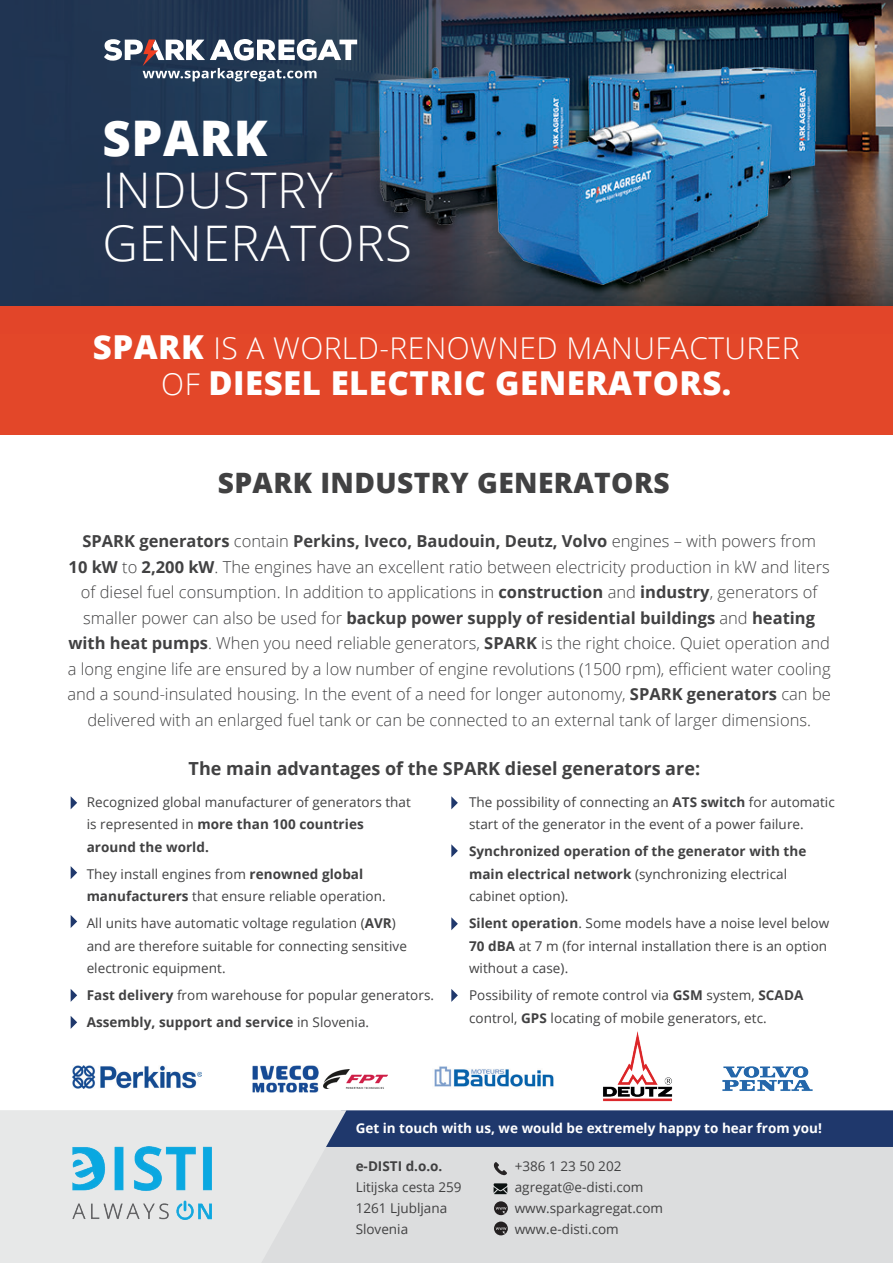
<style>
.page{position:relative;width:893px;height:1263px;background:#fff}
.page>*{position:absolute;margin:0;border:0;box-sizing:border-box;transform-origin:0 0}
.t1{font:300 49.05px/52.1px "Open Sans";letter-spacing:.015em;color:#fff}
.t2{font:800 49.05px "Open Sans";letter-spacing:.015em;color:#fff}
.t3{font:800 33px "Open Sans";letter-spacing:.015em;color:#fff}
.t4{font:300 30px "Open Sans";letter-spacing:.015em;color:#fff}
.t5{font:800 28.05px "Open Sans";letter-spacing:.015em;color:#414142}
.t6{font:700 18px "Open Sans";color:#414142}
.t7{font:300 16.5px/25.5px "Open Sans";color:#414142;text-align:center}
.t8{font:13.5px/22.5px "Open Sans";letter-spacing:.005em;color:#414142}
.t9{font:700 13.5px/22.5px "Open Sans";letter-spacing:.005em;color:#414142}
.t10{font:700 13.5px "Open Sans";color:#fff}
.s1{font-weight:800;font-size:33px}
.s2{font-weight:300;font-size:30px}
.s3{font-weight:700}
.s4{font-weight:400}
</style>
<div class="page">
<img style="left:0;top:0;width:893px;height:307px">
<div style="left:0;top:307px;width:893px;height:117px;background:#e24529"></div>
<div style="left:0;top:334px;width:893px;height:101px;background:#e34729"></div>
<svg style="left:71px;top:796px;width:6px;height:13px"></svg>
<svg style="left:451px;top:796px;width:7px;height:13px"></svg>
<svg style="left:71px;top:989px;width:6px;height:13px"></svg>
<svg style="left:71px;top:915px;width:6px;height:13px"></svg>
<svg style="left:71px;top:866px;width:6px;height:13px"></svg>
<svg style="left:451px;top:989px;width:7px;height:13px"></svg>
<svg style="left:451px;top:917px;width:7px;height:13px"></svg>
<svg style="left:451px;top:844px;width:7px;height:13px"></svg>
<img style="left:323px;top:1070px;width:65px;height:18px">
<img style="left:253px;top:1066px;width:66px;height:26px">
<img style="left:72px;top:1066px;width:130px;height:23px">
<img style="left:434px;top:1066px;width:120px;height:21px">
<img style="left:603px;top:1031px;width:70px;height:71px">
<img style="left:722px;top:1066px;width:91px;height:25px">
<div style="left:346px;top:1110px;width:547px;height:37px;background:#1f386c"></div>
<div style="left:346px;top:1147px;width:547px;height:116px;background:#dcddde"></div>
<svg style="left:0;top:1110px;width:346px;height:153px;fill:#e7e8e8"></svg>
<img style="left:72px;top:1147px;width:140px;height:72px">
<svg style="left:71px;top:1016px;width:6px;height:13px"></svg>
<svg style="left:494px;top:1201px;width:14px;height:14px"></svg>
<svg style="left:494px;top:1221px;width:14px;height:14px"></svg>
<svg style="left:494px;top:1183px;width:13px;height:11px"></svg>
<svg style="left:494px;top:1162px;width:13px;height:13px"></svg>
<svg style="left:104px;top:37px;width:253px;height:45px"></svg>
<h1 class="t2" style="left:102px;top:101px;width:166px">SPARK</h1>
<h1 class="t1" style="left:102px;top:163px;width:311px">INDUSTRY<br>GENERATORS</h1>
<h3 class="t4" style="left:93px;top:328px;width:708px"><span class="s1">SPARK</span> IS A WORLD-RENOWNED MANUFACTURER</h3>
<h2 class="t3" style="left:161px;top:358px;width:572px"><span class="s2">OF</span> DIESEL ELECTRIC GENERATORS.</h2>
<h3 class="t5" style="left:218px;top:462px;width:453px">SPARK INDUSTRY GENERATORS</h3>
<p class="t7" style="left:67px;top:528px;width:765px"><span class="s3">SPARK generators</span> contain <span class="s3">Perkins, Iveco, Baudouin, Deutz, Volvo</span> engines – with powers from<br><span class="s3">10 kW</span> to <span class="s3">2,200 kW</span>. The engines have an excellent ratio between electricity production in kW and liters of diesel fuel consumption. In addition to applications in <span class="s3">construction</span> and <span class="s3">industry</span>, generators of smaller power can also be used for <span class="s3">backup power supply of residential buildings</span> and <span class="s3">heating with heat pumps</span>. When you need reliable generators, <span class="s3">SPARK</span> is the right choice. Quiet operation and a long engine life are ensured by a low number of engine revolutions (1500 rpm), efficient water cooling and a sound-insulated housing. In the event of a need for longer autonomy, <span class="s3">SPARK generators</span> can be delivered with an enlarged fuel tank or can be connected to an external tank of larger dimensions.</p>
<h3 class="t6" style="left:189px;top:756px;width:513px">The main advantages of the SPARK diesel generators are:</h3>
<p class="t8" style="left:469px;top:790px;width:367px">The possibility of connecting an <span class="s3">ATS switch</span> for automatic start of the generator in the event of a power failure.</p>
<p class="t9" style="left:469px;top:840px;width:339px">Synchronized operation of the generator with the main electrical network <span class="s4">(synchronizing electrical cabinet option).</span></p>
<p class="t8" style="left:469px;top:912px;width:362px"><span class="s3">Silent operation</span>. Some models have a noise level below<br><span class="s3">70 dBA</span> at 7 m (for internal installation there is an option without a case).</p>
<p class="t8" style="left:469px;top:984px;width:336px">Possibility of remote control via <span class="s3">GSM</span> system, <span class="s3">SCADA </span>control, <span class="s3">GPS</span> locating of mobile generators, etc.</p>
<p class="t8" style="left:87px;top:790px;width:326px">Recognized global manufacturer of generators that is represented in <span class="s3">more than 100 countries around the world.</span></p>
<p class="t8" style="left:87px;top:862px;width:301px">They install engines from <span class="s3">renowned global manufacturers</span> that ensure reliable operation.</p>
<p class="t8" style="left:87px;top:912px;width:322px">All units have automatic voltage regulation (<span class="s3">AVR</span>) and are therefore suitable for connecting sensitive electronic equipment.</p>
<p class="t8" style="left:87px;top:981px;width:349px;line-height:27px"><span class="s3">Fast delivery</span> from warehouse for popular generators.<br><span class="s3">Assembly, support and service</span> in Slovenia.</p>
<p class="t10" style="left:356px;top:1118px;width:468px">Get in touch with us, we would be extremely happy to hear from you!</p>
<p class="t9" style="left:356px;top:1154px;width:88px">e-DISTI d.o.o.</p>
<p class="t8" style="left:356px;top:1176px;width:107px;line-height:21px">Litijska cesta 259<br>1261 Ljubljana<br>Slovenia</p>
<p class="t8" style="left:515px;top:1155px;width:150px;line-height:21px">+386 1 23 50 202 agregat@e-disti.com www.sparkagregat.com www.e-disti.com</p>
</div>
